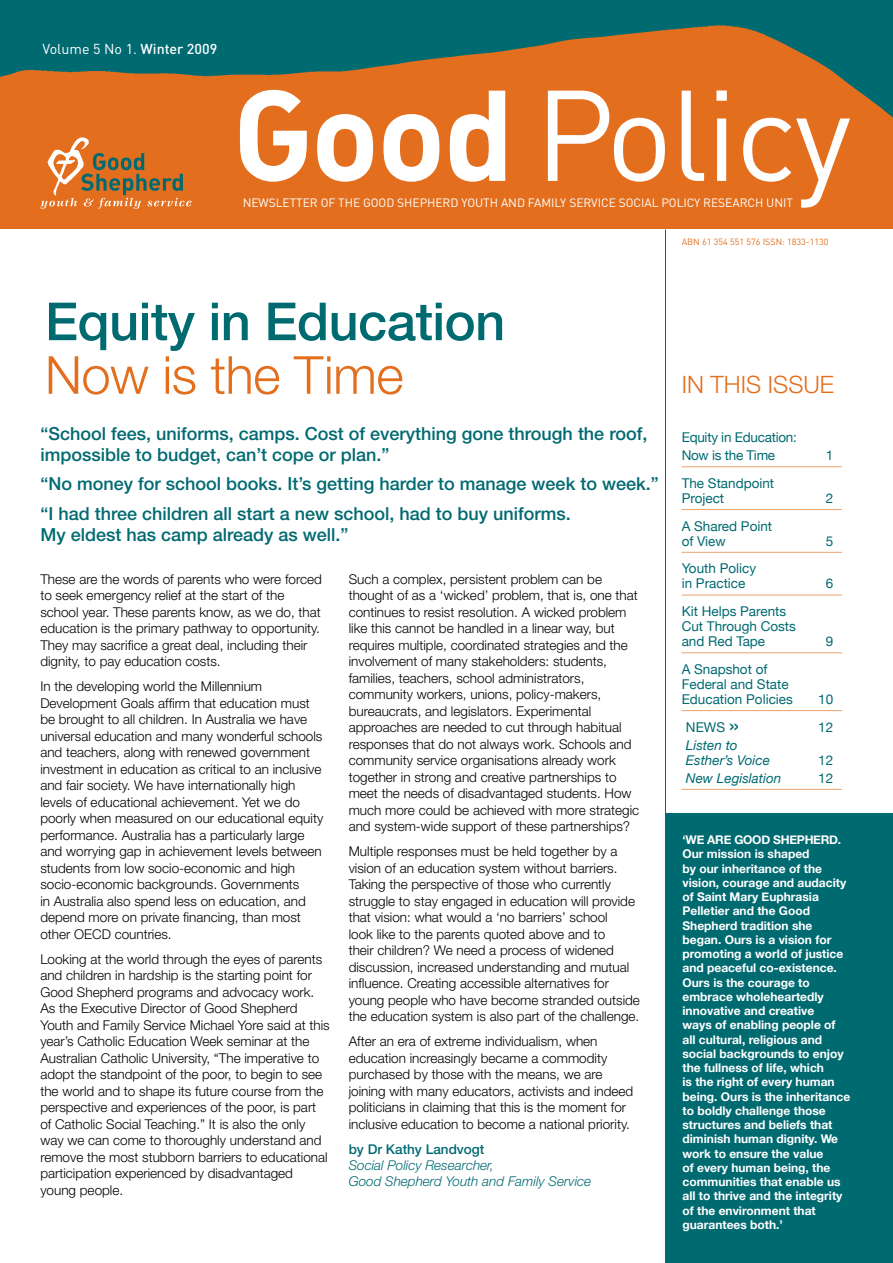
<style>
.page{position:relative;width:893px;height:1263px;background:#fff}
.page>*{position:absolute;margin:0;border:0;box-sizing:border-box;transform-origin:0 0}
.t1{font:126.75px "DIN";color:#fff}
.t2{font:500 52.5px "Helvetica Neue";letter-spacing:-.01em;color:#006a71}
.t3{font:300 52.5px "Helvetica Neue";letter-spacing:-.01em;color:#e36f1e}
.t4{font:300 24px "Helvetica Neue";color:#e36f1e}
.t5{font:500 18px/21px "Helvetica Neue";color:#006a71}
.t6{font:14.25px "DIN";color:#fff}
.t7{font:300 13.5px/16.5px "Helvetica Neue";color:#000}
.t8{font:13.5px/15px "Helvetica Neue";color:#006a71}
.t9{font:italic 300 13.5px/16.2px "Helvetica Neue";color:#006a71}
.t10{font:italic 13.5px/15px "Helvetica Neue";color:#006a71}
.t11{font:13.5px/18px "Helvetica Neue";letter-spacing:-.02em;color:#006a71}
.t12{font:500 13.5px "Helvetica Neue";color:#006a71}
.t13{font:700 12px/14.2px "Helvetica Neue";color:#fff}
.t14{font:12px "DIN";letter-spacing:-.005em;color:#fff}
.t15{font:9px "DIN";color:#e36f1e}
.s1{font-weight:500}
.s2{font-weight:700}
.s3{font-size:22.5px}
</style>
<div class="page">
<div style="left:665px;top:813px;width:228px;height:450px;background:#006a71"></div>
<div style="left:0;top:13px;width:893px;height:216px;background:#e36f1e"></div>
<hr style="left:682px;top:466px;width:160px;height:1px;background:#eea26c">
<hr style="left:682px;top:509px;width:160px;height:1px;background:#eea26c">
<hr style="left:682px;top:552px;width:160px;height:1px;background:#eea26c">
<hr style="left:682px;top:595px;width:160px;height:1px;background:#eea26c">
<hr style="left:682px;top:652px;width:160px;height:1px;background:#eea26c">
<hr style="left:682px;top:710px;width:160px;height:1px;background:#eea26c">
<hr style="left:682px;top:789px;width:160px;height:1px;background:#eea26c">
<svg style="left:40px;top:153px;width:151px;height:56px"></svg>
<img style="left:44px;top:138px;width:47px;height:59px">
<img style="left:0;top:0;width:893px;height:138px">
<hr style="left:665px;top:230px;width:1px;height:866px;background:#006a71">
<p class="t6" style="left:43px;top:40px;width:176px">VOLUME 5 NO 1. <span class="s1">Winter 2009</span></p>
<h1 class="t1" style="left:232px;top:56px;width:620px"><span class="s2">Good</span> POLICY</h1>
<p class="t14" style="left:243px;top:195px;width:552px">NEWSLETTER OF THE GOOD SHEPHERD YOUTH AN D FAMILY SERVICE SOCIAL POLICY RESEARCH UN IT</p>
<p class="t15" style="left:682px;top:237px;width:148px">ABN 61 354 551 576 ISSN: 1833-1130</p>
<h2 class="t2" style="left:45px;top:290px;width:462px">Equity in Education</h2>
<h2 class="t3" style="left:45px;top:343px;width:360px">Now is the Time</h2>
<h3 class="t5" style="left:40px;top:423px;width:608px">“School fees, uniforms, camps. Cost of everything gone through the roof, impossible to budget, can’t cope or plan.”</h3>
<h3 class="t5" style="left:40px;top:469px;width:620px;line-height:29.5px">“No money for school books. It’s getting harder to manage week to week.” “I had three children all start a new school, had to buy uniforms.</h3>
<h3 class="t5" style="left:40px;top:524px;width:310px">My eldest has camp already as well.”</h3>
<p class="t7" style="left:40px;top:570px;width:283px">These are the words of parents who were forced to seek emergency relief at the start of the school year. These parents know, as we do, that education is the primary pathway to opportunity.<br>They may sacrifice a great deal, including their dignity, to pay education costs.</p>
<p class="t7" style="left:40px;top:678px;width:284px">In the developing world the Millennium Development Goals affirm that education must be brought to all children. In Australia we have universal education and many wonderful schools and teachers, along with renewed government investment in education as critical to an inclusive and fair society. We have internationally high levels of educational achievement. Yet we do poorly when measured on our educational equity performance. Australia has a particularly large and worrying gap in achievement levels between students from low socio-economic and high socio-economic backgrounds. Governments<br>in Australia also spend less on education, and depend more on private financing, than most other OECD countries.</p>
<p class="t7" style="left:40px;top:950px;width:291px">Looking at the world through the eyes of parents and children in hardship is the starting point for Good Shepherd programs and advocacy work.<br>As the Executive Director of Good Shepherd Youth and Family Service Michael Yore said at this year’s Catholic Education Week seminar at the Australian Catholic University, “The imperative to adopt the standpoint of the poor, to begin to see the world and to shape its future course from the perspective and experiences of the poor, is part of Catholic Social Teaching.” It is also the only way we can come to thoroughly understand and remove the most stubborn barriers to educational participation experienced by disadvantaged young people.</p>
<p class="t7" style="left:349px;top:570px;width:292px">Such a complex, persistent problem can be thought of as a ‘wicked’ problem, that is, one that continues to resist resolution. A wicked problem like this cannot be handled in a linear way, but requires multiple, coordinated strategies and the involvement of many stakeholders: students, families, teachers, school administrators, community workers, unions, policy-makers, bureaucrats, and legislators. Experimental approaches are needed to cut through habitual responses that do not always work. Schools and community service organisations already work together in strong and creative partnerships to meet the needs of disadvantaged students. How much more could be achieved with more strategic and system-wide support of these partnerships?</p>
<p class="t7" style="left:349px;top:843px;width:293px">Multiple responses must be held together by a vision of an education system without barriers.<br>Taking the perspective of those who currently struggle to stay engaged in education will provide that vision: what would a ‘no barriers’ school<br>look like to the parents quoted above and to<br>their children? We need a process of widened discussion, increased understanding and mutual influence. Creating accessible alternatives for young people who have become stranded outside the education system is also part of the challenge.</p>
<p class="t7" style="left:349px;top:1033px;width:286px">After an era of extreme individualism, when education increasingly became a commodity purchased by those with the means, we are joining with many educators, activists and indeed politicians in claiming that this is the moment for inclusive education to become a national priority.</p>
<p class="t12" style="left:349px;top:1141px;width:137px">by Dr Kathy Landvogt</p>
<p class="t9" style="left:349px;top:1156px;width:244px">Social Policy Researcher,<br>Good Shepherd Youth and Family Service</p>
<h3 class="t4" style="left:682px;top:370px;width:154px">In this issue</h3>
<p class="t11" style="left:682px;top:428px;width:117px">Equity in Education:<br>Now is the Time</p>
<p class="t8" style="left:826px;top:448px;width:9px">1</p>
<p class="t8" style="left:682px;top:475px;width:94px">The Standpoint<br>Project</p>
<p class="t8" style="left:682px;top:518px;width:92px">A Shared Point of View</p>
<p class="t8" style="left:682px;top:561px;width:76px">Youth Policy in Practice</p>
<p class="t8" style="left:682px;top:604px;width:116px">Kit Helps Parents<br>Cut Through Costs and Red Tape</p>
<p class="t8" style="left:682px;top:661px;width:113px">A Snapshot of<br>Federal and State<br>Education Policies</p>
<p class="t8" style="left:826px;top:490px;width:9px">2</p>
<p class="t8" style="left:826px;top:533px;width:9px">5</p>
<p class="t8" style="left:826px;top:576px;width:9px">6</p>
<p class="t8" style="left:826px;top:634px;width:9px">9</p>
<p class="t8" style="left:818px;top:691px;width:17px">10</p>
<p class="t8" style="left:686px;top:719px;width:55px">NEWS <span class="s3">»</span></p>
<p class="t8" style="left:818px;top:719px;width:17px">12</p>
<p class="t10" style="left:686px;top:737px;width:85px">Listen to<br>Esther’s Voice</p>
<p class="t8" style="left:818px;top:752px;width:17px">12</p>
<p class="t10" style="left:686px;top:770px;width:97px">New Legislation</p>
<p class="t8" style="left:818px;top:770px;width:17px">12</p>
<p class="t13" style="left:682px;top:832px;width:169px">‘We are Good Shepherd.<br>Our mission is shaped<br>by our inheritance of the vision, courage and audacity of Saint Mary Euphrasia<br>Pelletier and the Good<br>Shepherd tradition she began. Ours is a vision for promoting a world of justice and peaceful co-existence.<br>Ours is the courage to embrace wholeheartedly innovative and creative<br>ways of enabling people of all cultural, religious and social backgrounds to enjoy the fullness of life, which<br>is the right of every human being. Ours is the inheritance to boldly challenge those structures and beliefs that diminish human dignity. We work to ensure the value<br>of every human being, the communities that enable us all to thrive and the integrity of the environment that guarantees both.’</p>
</div>
